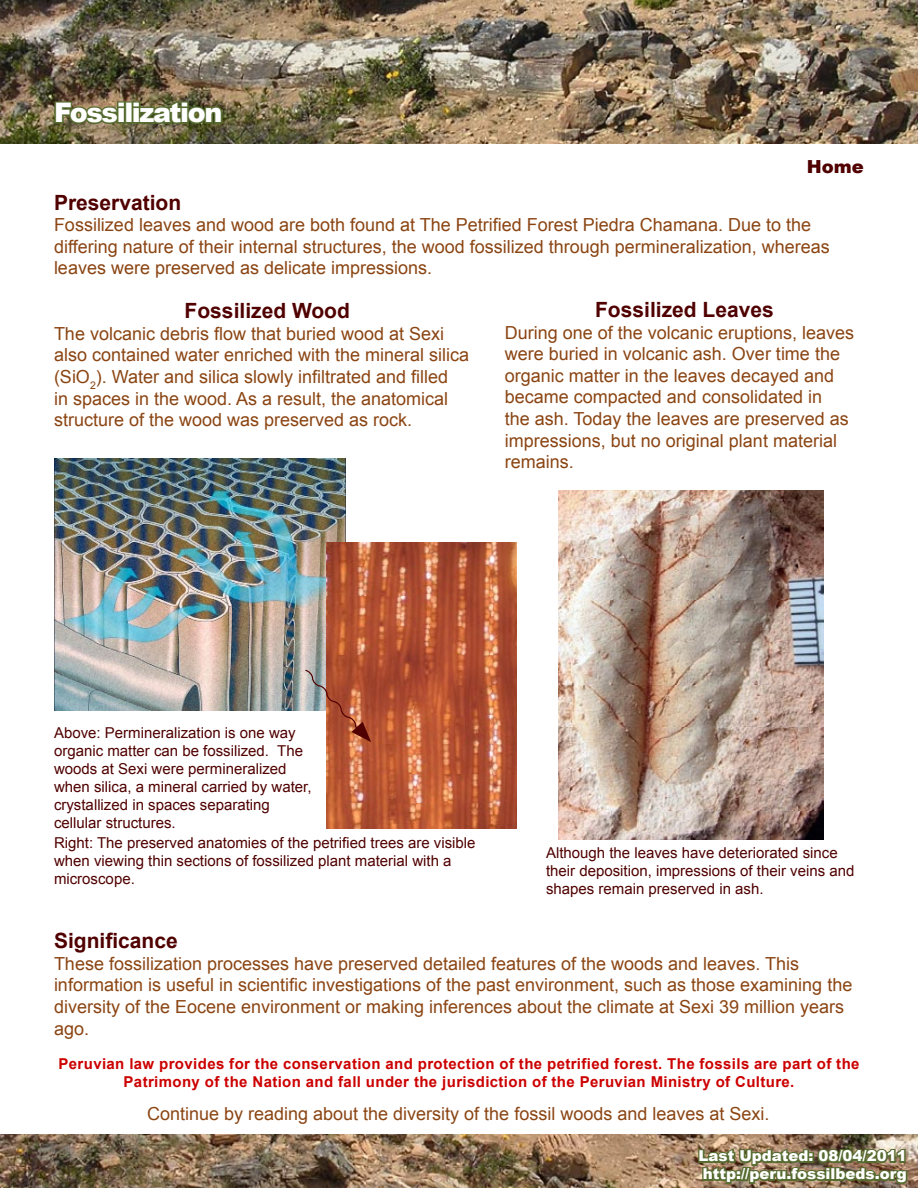
<style>
.page{position:relative;width:918px;height:1188px;background:#fff}
.page>*{position:absolute;margin:0;border:0;box-sizing:border-box;transform-origin:0 0}
.t1{font:900 27px "Arial";letter-spacing:-.05em;color:#fff}
.t2{font:700 21px "Arial";color:#500000}
.t3{font:18px/21.6px "Arial";color:#8b4513}
.t4{font:900 18px "Arial";color:#500000}
.t5{font:15px/18px "Arial";color:#500000}
.t6{font:700 15px/18px "Arial";letter-spacing:.025em;color:#c00;text-align:center}
.t7{font:900 15px/18px "Arial";color:#fff}
</style>
<div class="page">
<img style="left:0;top:0;width:918px;height:144px">
<img style="left:54px;top:459px;width:292px;height:251px">
<img style="left:558px;top:490px;width:266px;height:350px">
<img style="left:327px;top:542px;width:189px;height:287px">
<svg style="left:304px;top:669px;width:67px;height:73px;background:#b77b67"></svg>
<img style="left:0;top:1134px;width:918px;height:54px">
<svg style="left:53px;top:98px;width:171px;height:28px;background:#636739"></svg>
<svg style="left:697px;top:1146px;width:213px;height:41px;background:#747246"></svg>
<h1 class="t1" style="left:54px;top:93px;width:170px">Fossilization</h1>
<p class="t4" style="left:807px;top:154px;width:59px">Home</p>
<p class="t2" style="left:54px;top:188px;width:129px">Preservation</p>
<p class="t3" style="left:54px;top:214px;width:777px">Fossilized leaves and wood are both found at The Petrified Forest Piedra Chamana. Due to the differing nature of their internal structures, the wood fossilized through permineralization, whereas leaves were preserved as delicate impressions.</p>
<p class="t2" style="left:185px;top:297px;width:167px">Fossilized Wood</p>
<p class="t3" style="left:54px;top:323px;width:417px">The volcanic debris flow that buried wood at Sexi also contained water enriched with the mineral silica (SiO<sub>2</sub>). Water and silica slowly infiltrated and filled<br>in spaces in the wood. As a result, the anatomical structure of the wood was preserved as rock.</p>
<p class="t2" style="left:595px;top:296px;width:180px">Fossilized Leaves</p>
<p class="t3" style="left:505px;top:322px;width:351px">During one of the volcanic eruptions, leaves were buried in volcanic ash. Over time the organic matter in the leaves decayed and became compacted and consolidated in<br>the ash. Today the leaves are preserved as impressions, but no original plant material remains.</p>
<p class="t5" style="left:54px;top:724px;width:259px">Above: Permineralization is one way organic matter can be fossilized. The woods at Sexi were permineralized when silica, a mineral carried by water, crystallized in spaces separating cellular structures.</p>
<p class="t5" style="left:54px;top:834px;width:423px">Right: The preserved anatomies of the petrified trees are visible when viewing thin sections of fossilized plant material with a microscope.</p>
<p class="t5" style="left:546px;top:844px;width:310px">Although the leaves have deteriorated since their deposition, impressions of their veins and shapes remain preserved in ash.</p>
<p class="t2" style="left:54px;top:927px;width:125px">Significance</p>
<p class="t3" style="left:54px;top:953px;width:800px">These fossilization processes have preserved detailed features of the woods and leaves. This information is useful in scientific investigations of the past environment, such as those examining the diversity of the Eocene environment or making inferences about the climate at Sexi 39 million years ago.</p>
<p class="t6" style="left:58px;top:1055px;width:803px">Peruvian law provides for the conservation and protection of the petrified forest. The fossils are part of the<br>Patrimony of the Nation and fall under the jurisdiction of the Peruvian Ministry of Culture.</p>
<p class="t3" style="left:147px;top:1103px;width:624px">Continue by reading about the diversity of the fossil woods and leaves at Sexi.</p>
<p class="t7" style="left:699px;top:1147px;width:210px">Last Updated: 08/04/2011 http://peru.fossilbeds.org</p>
</div>
